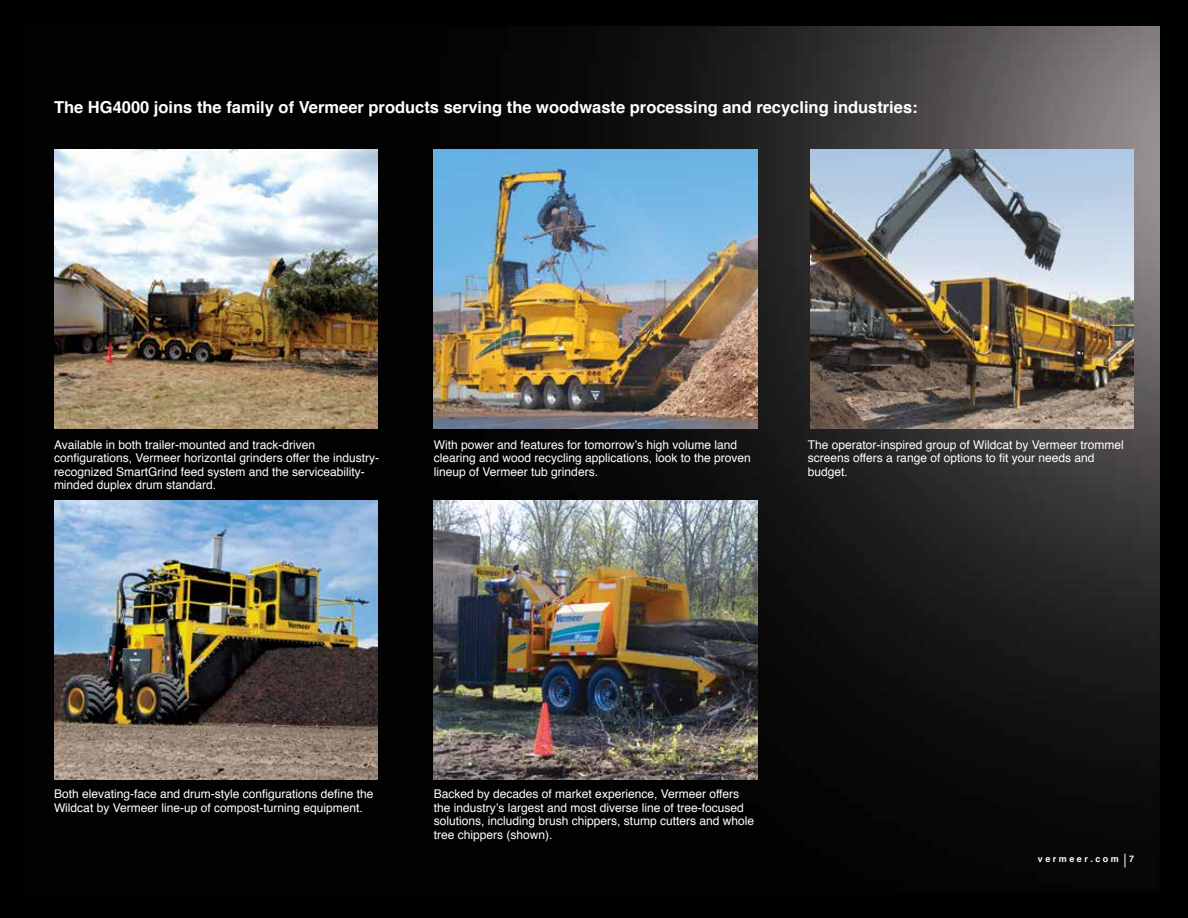
<style>
.page{position:relative;width:1188px;height:918px;background:#000101}
.page>*{position:absolute;margin:0;border:0;box-sizing:border-box;transform-origin:0 0}
.t1{font:700 16.5px "Helvetica";color:#fff}
.t2{font:12px/13.5px "Helvetica";color:#fff}
.t3{font:700 9px "Helvetica";color:#fff}
</style>
<div class="page">
<img style="left:54px;top:27px;width:1105px;height:841px">
<svg style="left:1125px;top:854px;width:1px;height:13px"></svg>
<img style="left:54px;top:149px;width:324px;height:279px">
<img style="left:54px;top:501px;width:324px;height:279px">
<img style="left:434px;top:149px;width:324px;height:279px">
<img style="left:434px;top:501px;width:324px;height:279px">
<img style="left:810px;top:149px;width:324px;height:279px">
<h1 class="t1" style="left:54px;top:94px;width:865px">The HG4000 joins the family of Vermeer products serving the woodwaste processing and recycling industries:</h1>
<p class="t2" style="left:54px;top:438px;width:327px">Available in both trailer-mounted and track-driven configurations, Vermeer horizontal grinders offer the industry&shy;recognized SmartGrind feed system and the serviceability&shy;minded duplex drum standard.</p>
<p class="t2" style="left:434px;top:438px;width:318px">With power and features for tomorrow’s high volume land clearing and wood recycling applications, look to the proven lineup of Vermeer tub grinders.</p>
<p class="t2" style="left:808px;top:438px;width:318px">The operator-inspired group of Wildcat by Vermeer trommel screens offers a range of options to fit your needs and budget.</p>
<p class="t2" style="left:54px;top:787px;width:321px">Both elevating-face and drum-style configurations define the<br>Wildcat by Vermeer line-up of compost-turning equipment.</p>
<p class="t2" style="left:434px;top:787px;width:322px">Backed by decades of market experience, Vermeer offers the industry’s largest and most diverse line of tree-focused solutions, including brush chippers, stump cutters and whole tree chippers (shown).</p>
<p class="t3" style="left:1038px;top:852px;width:98px">v e r m e e r . c o m 7</p>
</div>
